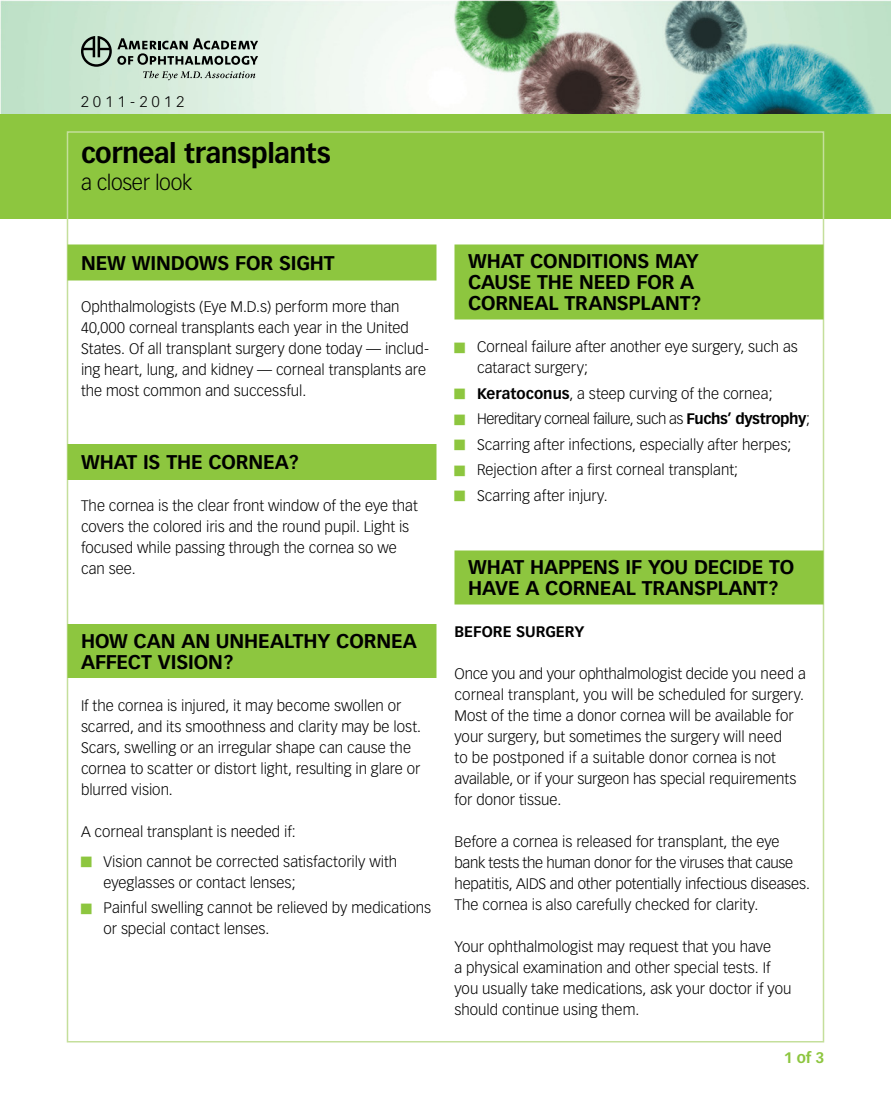
<style>
.page{position:relative;width:891px;height:1107px;background:#fff}
.page>*{position:absolute;margin:0;border:0;box-sizing:border-box;transform-origin:0 0}
.t1{font:700 27px "Vectora LH";letter-spacing:-.02em;color:#000}
.t2{font:300 21px "Vectora LH";letter-spacing:-.02em;color:#000}
.t3{font:700 19.5px/21px "Vectora LH";letter-spacing:-.005em;color:#000}
.t4{font:300 15px/21px "Vectora LH";color:#000}
.t5{font:700 15px "Vectora LH";color:#000}
.t6{font:300 15px "Vectora LH";letter-spacing:.3em;color:#000}
.t7{font:700 15px "Vectora LH";color:#8dc63f}
.s1{font-weight:700}
</style>
<div class="page">
<img style="left:0;top:0;width:891px;height:114px">
<div style="left:0;top:114px;width:891px;height:105px;background:#8dc63f"></div>
<svg style="left:81px;top:36px;width:177px;height:44px;background:#a5b5a9"></svg>
<div style="left:68px;top:244px;width:368px;height:36px;background:#8dc63f"></div>
<div style="left:68px;top:444px;width:368px;height:36px;background:#8dc63f"></div>
<div style="left:68px;top:624px;width:368px;height:54px;background:#8dc63f"></div>
<div style="left:454px;top:244px;width:370px;height:76px;background:#8dc63f"></div>
<div style="left:454px;top:550px;width:370px;height:54px;background:#8dc63f"></div>
<p class="t6" style="left:81px;top:93px;width:105px">2011-2012</p>
<h1 class="t1" style="left:81px;top:137px;width:251px">CORNEAL TRANSPLANTS</h1>
<h2 class="t2" style="left:81px;top:171px;width:113px">a closer look</h2>
<h3 class="t3" style="left:81px;top:252px;width:255px">NEW WINDOWS FOR SIGHT</h3>
<p class="t4" style="left:81px;top:296px;width:348px">Ophthalmologists (Eye M.D.s) perform more than 40,000 corneal transplants each year in the United States. Of all transplant surgery done today — includ&shy;ing heart, lung, and kidney — corneal transplants are the most common and successful.</p>
<h3 class="t3" style="left:81px;top:452px;width:219px">WHAT IS THE CORNEA?</h3>
<p class="t4" style="left:81px;top:496px;width:338px">The cornea is the clear front window of the eye that covers the colored iris and the round pupil. Light is focused while passing through the cornea so we can see.</p>
<h3 class="t3" style="left:81px;top:630px;width:337px">HOW CAN AN UNHEALTHY CORNEA<br>AFFECT VISION?</h3>
<p class="t4" style="left:81px;top:695px;width:342px">If the cornea is injured, it may become swollen or scarred, and its smoothness and clarity may be lost.<br>Scars, swelling or an irregular shape can cause the cornea to scatter or distort light, resulting in glare or blurred vision.</p>
<p class="t4" style="left:104px;top:817px;width:295px;line-height:30px;text-indent:-22px">A corneal transplant is needed if:<br>Vision cannot be corrected satisfactorily with</p>
<p class="t4" style="left:104px;top:870px;width:329px;line-height:25.5px">eyeglasses or contact lenses;<br>Painful swelling cannot be relieved by medications</p>
<p class="t4" style="left:104px;top:919px;width:167px">or special contact lenses.</p>
<h3 class="t3" style="left:468px;top:251px;width:235px">WHAT CONDITIONS MAY<br>CAUSE THE NEED FOR A<br>CORNEAL TRANSPLANT?</h3>
<p class="t4" style="left:477px;top:337px;width:322px">Corneal failure after another eye surgery, such as cataract surgery;</p>
<p class="t4" style="left:477px;top:381px;width:334px;line-height:25.5px"><span class="s1">KERATOCONUS</span>, a steep curving of the cornea; Hereditary corneal failure, such as <span class="s1">FUCHS’ DYSTROPHY</span>; Scarring after infections, especially after herpes; Rejection after a first corneal transplant;<br>Scarring after injury.</p>
<h3 class="t3" style="left:468px;top:557px;width:328px">WHAT HAPPENS IF YOU DECIDE TO<br>HAVE A CORNEAL TRANSPLANT?</h3>
<p class="t5" style="left:454px;top:623px;width:131px">BEFORE SURGERY</p>
<p class="t4" style="left:454px;top:664px;width:353px">Once you and your ophthalmologist decide you need a corneal transplant, you will be scheduled for surgery.<br>Most of the time a donor cornea will be available for your surgery, but sometimes the surgery will need<br>to be postponed if a suitable donor cornea is not available, or if your surgeon has special requirements for donor tissue.</p>
<p class="t4" style="left:454px;top:832px;width:357px">Before a cornea is released for transplant, the eye bank tests the human donor for the viruses that cause hepatitis, AIDS and other potentially infectious diseases.<br>The cornea is also carefully checked for clarity.</p>
<p class="t4" style="left:454px;top:937px;width:338px">Your ophthalmologist may request that you have<br>a physical examination and other special tests. If you usually take medications, ask your doctor if you should continue using them.</p>
<p class="t7" style="left:784px;top:1048px;width:42px">1 OF 3</p>
</div>
